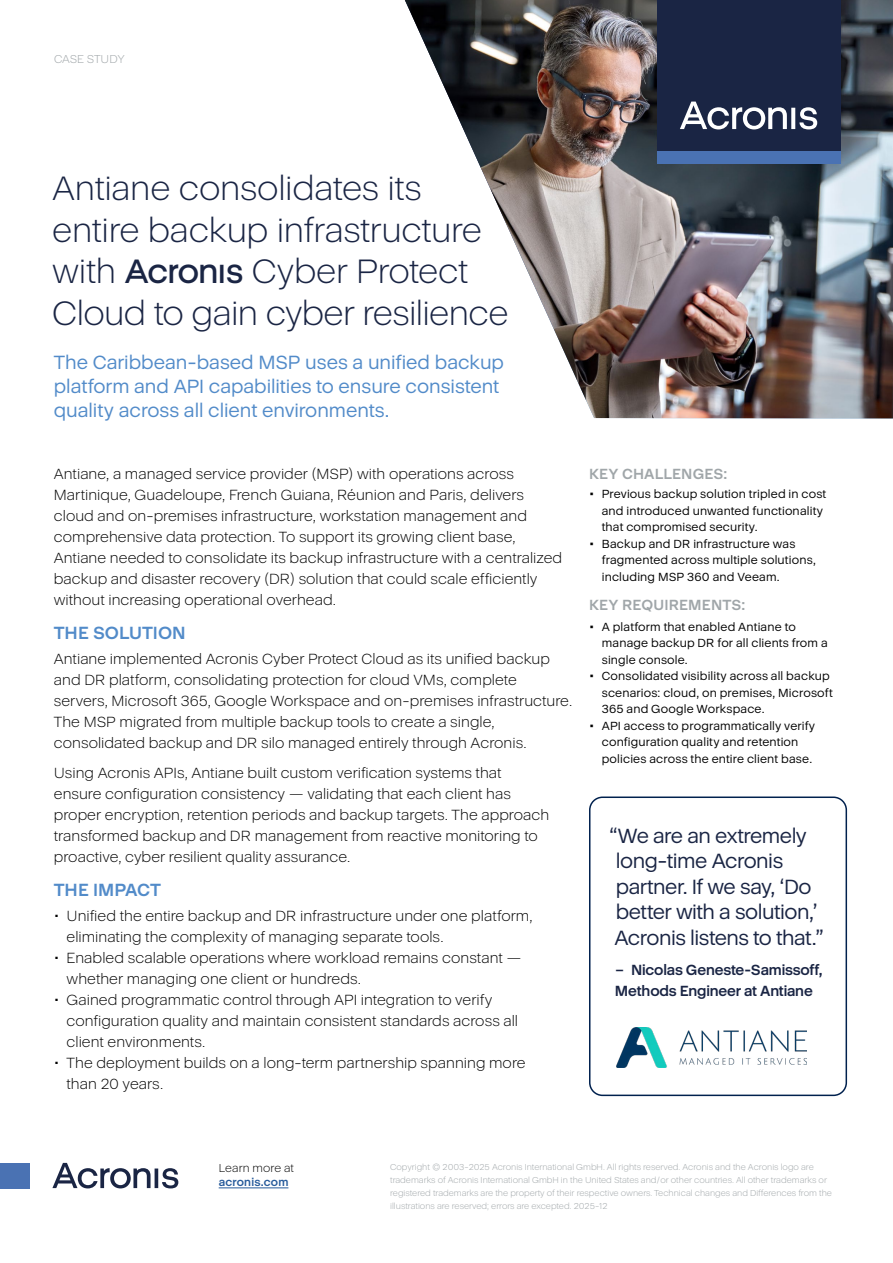
<style>
.page{position:relative;width:893px;height:1263px;background:#fff}
.page>*{position:absolute;margin:0;border:0;box-sizing:border-box;transform-origin:0 0}
.t1{font:300 34.5px/41.4px "Acronis Cyber";letter-spacing:-.015em;color:#1a2544}
.t2{font:21px/25.5px "Acronis Cyber";letter-spacing:-.025em;color:#1a2544}
.t3{font:19.5px/24px "Acronis Cyber";letter-spacing:-.005em;color:#528bc9}
.t4{font:700 18px "Acronis Cyber";color:#528bc9}
.t5{font:300 15px/21px "Acronis Cyber";color:#000}
.t6{font:700 15px/21px "Acronis Cyber";letter-spacing:-.01em;color:#1a2544}
.t7{font:700 15px "Acronis Cyber";letter-spacing:.005em;color:#a0a6a9}
.t8{font:12px/16.5px "Acronis Cyber";letter-spacing:.015em;color:#000}
.t9{font:300 11.7px "Acronis Cyber";letter-spacing:.01em;color:#000}
.t10{font:700 11.7px "Acronis Cyber";letter-spacing:.015em;color:#275b9b}
.t11{font:300 11.7px "Acronis Cyber";letter-spacing:-.01em;color:#a0a6a9}
.t12{font:300 8.7px/13.2px "Acronis Cyber";color:#a0a6a9}
</style>
<div class="page">
<img style="left:405px;top:0;width:488px;height:418px">
<div style="left:657px;top:0;width:183px;height:151px;background:#1a2544"></div>
<div style="left:657px;top:151px;width:183px;height:13px;background:#4a72b3"></div>
<svg style="left:680px;top:102px;width:137px;height:27px"></svg>
<hr style="left:219px;top:1187px;width:69px;height:1px;background:#275b9b">
<div style="left:0;top:1163px;width:29px;height:25px;background:#4a72b3"></div>
<svg style="left:52px;top:1163px;width:126px;height:25px"></svg>
<div style="left:589px;top:796px;width:258px;height:300px;border:2px solid #00214e;border-radius:13px"></div>
<img style="left:617px;top:1028px;width:189px;height:40px">
<p class="t11" style="left:54px;top:52px;width:72px">CASE STUDY</p>
<h1 class="t1" style="left:52px;top:168px;width:458px">Antiane consolidates its entire backup infrastructure with ጷ Cyber Protect<br>Cloud to gain cyber resilience</h1>
<h3 class="t3" style="left:54px;top:350px;width:452px">The Caribbean-based MSP uses a unified backup platform and API capabilities to ensure consistent quality across all client environments.</h3>
<p class="t5" style="left:54px;top:464px;width:510px">Antiane, a managed service provider (MSP) with operations across Martinique, Guadeloupe, French Guiana, Réunion and Paris, delivers cloud and on-premises infrastructure, workstation management and comprehensive data protection. To support its growing client base, Antiane needed to consolidate its backup infrastructure with a centralized backup and disaster recovery (DR) solution that could scale efficiently without increasing operational overhead.</p>
<p class="t4" style="left:54px;top:622px;width:133px">THE SOLUTION</p>
<p class="t5" style="left:54px;top:649px;width:520px">Antiane implemented Acronis Cyber Protect Cloud as its unified backup and DR platform, consolidating protection for cloud VMs, complete servers, Microsoft 365, Google Workspace and on-premises infrastructure.<br>The MSP migrated from multiple backup tools to create a single, consolidated backup and DR silo managed entirely through Acronis.</p>
<p class="t5" style="left:54px;top:762px;width:497px">Using Acronis APIs, Antiane built custom verification systems that ensure configuration consistency — validating that each client has proper encryption, retention periods and backup targets. The approach transformed backup and DR management from reactive monitoring to proactive, cyber resilient quality assurance.</p>
<p class="t4" style="left:54px;top:879px;width:109px">THE IMPACT</p>
<p class="t5" style="left:67px;top:905px;width:468px;text-indent:-13px">• Unified the entire backup and DR infrastructure under one platform, eliminating the complexity of managing separate tools.</p>
<p class="t5" style="left:67px;top:947px;width:456px;text-indent:-13px">• Enabled scalable operations where workload remains constant — whether managing one client or hundreds.</p>
<p class="t5" style="left:67px;top:989px;width:453px;text-indent:-13px">• Gained programmatic control through API integration to verify configuration quality and maintain consistent standards across all client environments.</p>
<p class="t5" style="left:67px;top:1052px;width:461px;text-indent:-13px">• The deployment builds on a long-term partnership spanning more than 20 years.</p>
<p class="t7" style="left:589px;top:465px;width:140px">KEY CHALLENGES:</p>
<p class="t8" style="left:602px;top:486px;width:226px;text-indent:-13px">• Previous backup solution tripled in cost and introduced unwanted functionality that compromised security.</p>
<p class="t8" style="left:602px;top:535px;width:216px;text-indent:-13px">• Backup and DR infrastructure was fragmented across multiple solutions, including MSP 360 and Veeam.</p>
<p class="t7" style="left:589px;top:596px;width:158px">KEY REQUIREMENTS:</p>
<p class="t8" style="left:602px;top:618px;width:227px;text-indent:-13px">• A platform that enabled Antiane to manage backup DR for all clients from a single console.</p>
<p class="t8" style="left:602px;top:668px;width:233px;text-indent:-13px">• Consolidated visibility across all backup scenarios: cloud, on premises, Microsoft<br>365 and Google Workspace.</p>
<p class="t8" style="left:602px;top:717px;width:215px;text-indent:-13px">• API access to programmatically verify configuration quality and retention policies across the entire client base.</p>
<h2 class="t2" style="left:609px;top:823px;width:216px">“We are an extremely long-time Acronis partner. If we say, ‘Do better with a solution,’<br>Acronis listens to that.”</h2>
<p class="t6" style="left:615px;top:959px;width:209px">– Nicolas Geneste-Samissoff,<br>Methods Engineer at Antiane</p>
<p class="t9" style="left:219px;top:1161px;width:77px">Learn more at</p>
<p class="t10" style="left:219px;top:1175px;width:71px">acronis.com</p>
<p class="t12" style="left:390px;top:1160px;width:443px">Copyright © 2003-2025 Acronis International GmbH. All rights reserved. Acronis and the Acronis logo are trademarks of Acronis International GmbH in the United States and/or other countries. All other trademarks or registered trademarks are the property of their respective owners. Technical changes and Differences from the illustrations are reserved; errors are excepted. 2025-12</p>
</div>
